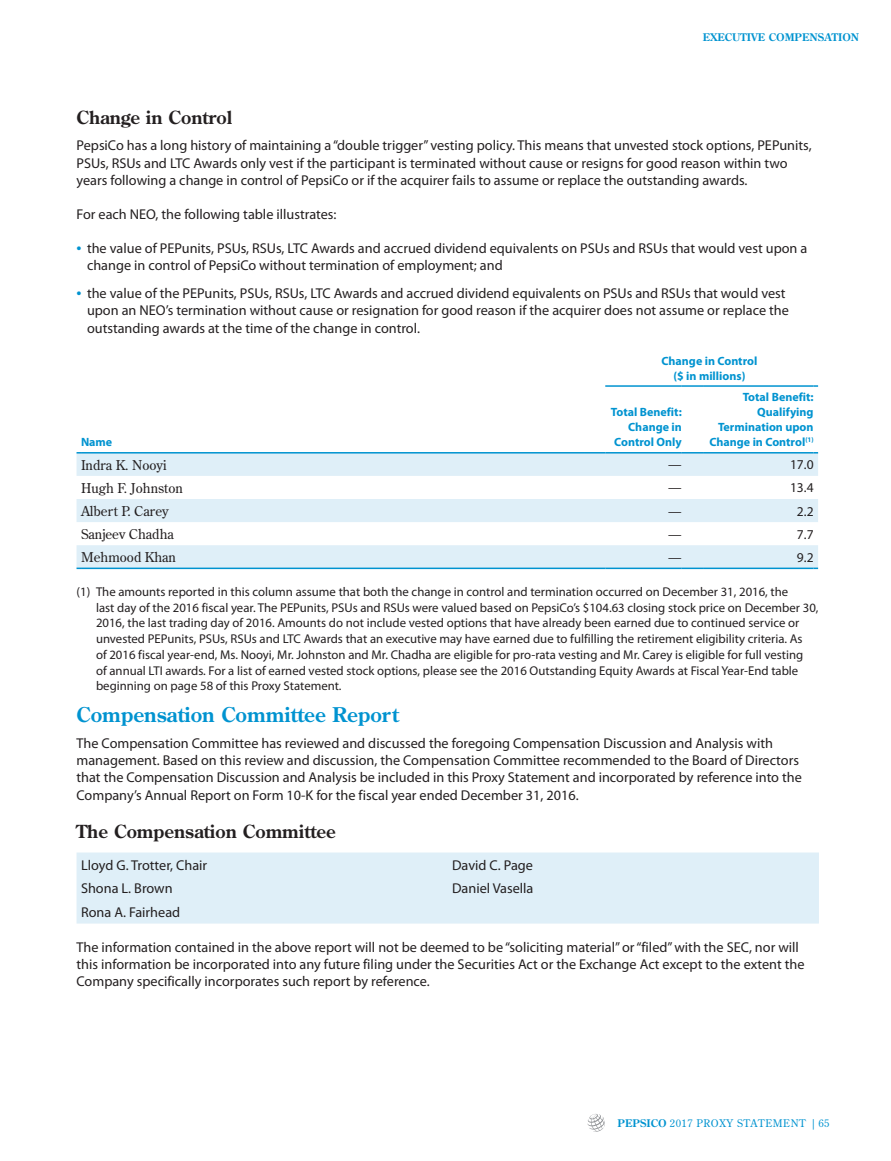
<style>
.page{position:relative;width:891px;height:1161px;background:#fff}
.page>*{position:absolute;margin:0;border:0;box-sizing:border-box;transform-origin:0 0}
.t1{font:700 20.25px "Century Old Style Std";color:#0093d0}
.t2{font:700 18px "Century Old Style Std";color:#231f20}
.t3{font:14.25px/17.1px "Myriad Pro";color:#231f20}
.t4{font:13.5px "Century Old Style Std";color:#231f20}
.t5{font:13.5px "Myriad Pro";color:#231f20}
.t6{font:12.75px/15.8px "Myriad Pro";color:#231f20}
.t7{font:700 12px/15px "Myriad Pro";color:#0093d0;text-align:right}
.t8{font:10.5px "Century Old Style Std";letter-spacing:.055em;color:#0093d0}
.t9{font:700 10.5px "Century Old Style Std";color:#0093d0}
.s1{font-size:18px;color:#0093d0}
.s2{font-weight:700}
</style>
<div class="page">
<svg style="left:587px;top:1114px;width:18px;height:18px"></svg>
<svg style="left:77px;top:454px;width:741px;height:114px;fill:#dfeff8"></svg>
<hr style="left:81px;top:568px;width:503px;height:1px;background:#0093d0">
<svg style="left:584px;top:568px;width:21px;height:1px"></svg>
<hr style="left:605px;top:568px;width:77px;height:1px;background:#0093d0">
<svg style="left:682px;top:568px;width:21px;height:1px"></svg>
<hr style="left:703px;top:568px;width:111px;height:1px;background:#0093d0">
<hr style="left:81px;top:452px;width:503px;height:2px;background:#0093d0">
<hr style="left:584px;top:452px;width:21px;height:2px;background:#0093d0">
<hr style="left:605px;top:452px;width:77px;height:2px;background:#0093d0">
<hr style="left:682px;top:452px;width:21px;height:2px;background:#0093d0">
<hr style="left:703px;top:452px;width:111px;height:2px;background:#0093d0">
<hr style="left:605px;top:385px;width:77px;height:2px;background:#0093d0">
<hr style="left:682px;top:385px;width:21px;height:2px;background:#0093d0">
<hr style="left:703px;top:385px;width:111px;height:2px;background:#0093d0">
<div style="left:77px;top:853px;width:742px;height:71px;background:#dfeff8"></div>
<p class="t9" style="left:703px;top:31px;width:83px">Exec utive Compe</p>
<p class="t9" style="left:810px;top:31px;width:51px">nsatio n</p>
<p class="t2" style="left:77px;top:106px;width:157px">Change in Control</p>
<p class="t3" style="left:77px;top:137px;width:737px">PepsiCo has a long history of maintaining a “double trigger” vesting policy. This means that unvested stock options, PEPunits,<br>PSUs, RSUs and LTC Awards only vest if the participant is terminated without cause or resigns for good reason within two years following a change in control of PepsiCo or if the acquirer fails to assume or replace the outstanding awards.</p>
<p class="t3" style="left:77px;top:205px;width:262px">For each NEO, the following table illustrates:</p>
<p class="t3" style="left:87px;top:239px;width:722px;text-indent:-10px"><span class="s1">•</span> the value of PEPunits, PSUs, RSUs, LTC Awards and accrued dividend equivalents on PSUs and RSUs that would vest upon a change in control of PepsiCo without termination of employment; and</p>
<p class="t3" style="left:87px;top:285px;width:703px;text-indent:-10px"><span class="s1">•</span> the value of the PEPunits, PSUs, RSUs, LTC Awards and accrued dividend equivalents on PSUs and RSUs that would vest upon an NEO’s termination without cause or resignation for good reason if the acquirer does not assume or replace the outstanding awards at the time of the change in control.</p>
<p class="t7" style="left:661px;top:353px;width:97px;text-align:center">Change in Control ($ in millions)</p>
<p class="t7" style="left:81px;top:434px;width:33px">Name</p>
<p class="t7" style="left:611px;top:404px;width:72px">Total Benefit:<br>Change in<br>Control Only</p>
<p class="t7" style="left:709px;top:389px;width:106px">Total Benefit:<br>Qualifying<br>Termination upon<br>Change in Control<sup>(1)</sup></p>
<p class="t4" style="left:81px;top:456px;width:87px">Indra K. Nooyi</p>
<p class="t5" style="left:668px;top:456px;width:15px">—</p>
<p class="t5" style="left:790px;top:456px;width:25px">17.0</p>
<p class="t4" style="left:81px;top:479px;width:104px">Hugh F. Johnston</p>
<p class="t5" style="left:668px;top:480px;width:15px">—</p>
<p class="t5" style="left:790px;top:480px;width:25px">13.4</p>
<p class="t4" style="left:81px;top:502px;width:89px">Albert P. Carey</p>
<p class="t5" style="left:668px;top:503px;width:15px">—</p>
<p class="t5" style="left:797px;top:503px;width:18px">2.2</p>
<p class="t4" style="left:81px;top:525px;width:94px">Sanjeev Chadha</p>
<p class="t5" style="left:668px;top:526px;width:15px">—</p>
<p class="t5" style="left:797px;top:526px;width:18px">7.7</p>
<p class="t4" style="left:81px;top:548px;width:97px">Mehmood Khan</p>
<p class="t5" style="left:668px;top:549px;width:15px">—</p>
<p class="t5" style="left:797px;top:549px;width:18px">9.2</p>
<p class="t6" style="left:96px;top:584px;width:724px;text-indent:-19px">(1) The amounts reported in this column assume that both the change in control and termination occurred on December 31, 2016, the<br>last day of the 2016 fiscal year. The PEPunits, PSUs and RSUs were valued based on PepsiCo’s $104.63 closing stock price on December 30, 2016, the last trading day of 2016. Amounts do not include vested options that have already been earned due to continued service or unvested PEPunits, PSUs, RSUs and LTC Awards that an executive may have earned due to fulfilling the retirement eligibility criteria. As<br>of 2016 fiscal year-end, Ms. Nooyi, Mr. Johnston and Mr. Chadha are eligible for pro-rata vesting and Mr. Carey is eligible for full vesting<br>of annual LTI awards. For a list of earned vested stock options, please see the 2016 Outstanding Equity Awards at Fiscal Year-End table beginning on page 58 of this Proxy Statement.</p>
<h1 class="t1" style="left:77px;top:701px;width:325px">Compensation Committee Report</h1>
<p class="t3" style="left:77px;top:735px;width:727px">The Compensation Committee has reviewed and discussed the foregoing Compensation Discussion and Analysis with management. Based on this review and discussion, the Compensation Committee recommended to the Board of Directors that the Compensation Discussion and Analysis be included in this Proxy Statement and incorporated by reference into the Company’s Annual Report on Form 10-K for the fiscal year ended December 31, 2016.</p>
<p class="t2" style="left:77px;top:819px;width:261px">The Compensation Committee</p>
<p class="t3" style="left:81px;top:856px;width:128px">Lloyd G. Trotter, Chair</p>
<p class="t3" style="left:452px;top:856px;width:82px">David C. Page</p>
<p class="t3" style="left:81px;top:880px;width:93px">Shona L. Brown</p>
<p class="t3" style="left:452px;top:880px;width:83px">Daniel Vasella</p>
<p class="t3" style="left:81px;top:903px;width:101px">Rona A. Fairhead</p>
<p class="t3" style="left:77px;top:938px;width:730px">The information contained in the above report will not be deemed to be “soliciting material” or “filed” with the SEC, nor will this information be incorporated into any future filing under the Securities Act or the Exchange Act except to the extent the<br>Company specifically incorporates such report by reference.</p>
<p class="t8" style="left:617px;top:1116px;width:213px"><span class="s2">PEPSICO</span> 2017 PROXY STATEMENT | 65</p>
</div>
